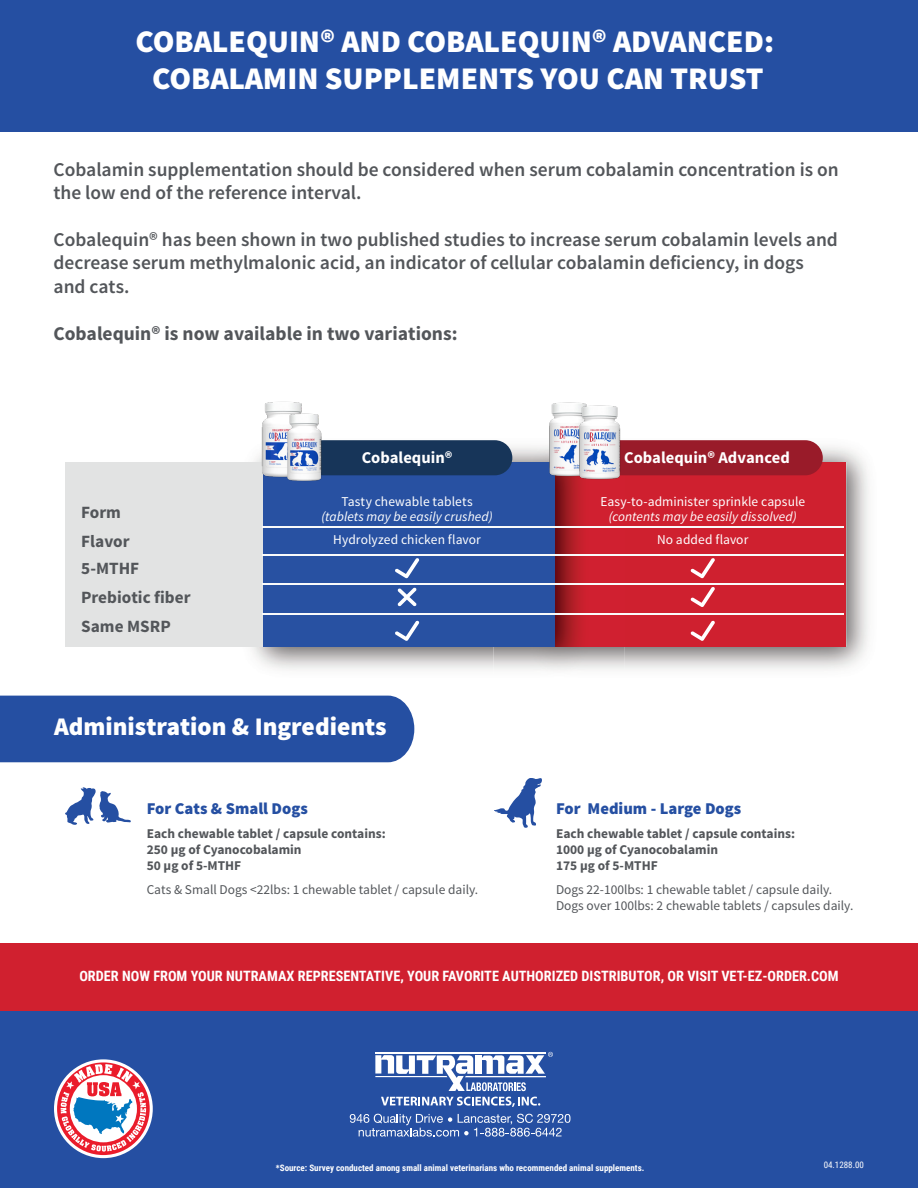
<style>
.page{position:relative;width:918px;height:1188px;background:#fff}
.page>*{position:absolute;margin:0;border:0;box-sizing:border-box;transform-origin:0 0}
.t1{font:31.5px/37.8px "Source Sans Variable";color:#fff;text-align:center}
.t2{font:900 25.35px "Source Sans Pro";color:#fff}
.t3{font:600 19.5px/23.4px "Source Sans Pro";color:#53565a}
.t4{font:700 19.5px "Source Sans Pro";color:#53565a}
.t5{font:700 17.25px "Source Sans Pro";color:#53565a}
.t6{font:900 16.5px "Source Sans Pro";color:#254fa2}
.t7{font:700 16.5px "Source Sans Pro";color:#fff}
.t8{font:700 14.25px "Roboto Condensed";color:#fff}
.t9{font:italic 13.5px/15px "Source Sans Pro";letter-spacing:.005em;color:#fff;text-align:center}
.t10{font:13.5px "Source Sans Pro";letter-spacing:.005em;color:#fff}
.t11{font:13.35px/16px "Source Sans Pro";color:#53565a}
.t12{font:700 13.35px/16px "Source Sans Pro";color:#53565a}
.t13{font:700 9px "Roboto Condensed";color:#fff}
.t14{font:9px "Roboto Condensed";color:#fff}
.s1{font-style:normal}
.s2{font-family:"Acumin Variable Concept";font-weight:400}
</style>
<div class="page">
<img style="left:206px;top:440px;width:663px;height:256px">
<div style="left:555px;top:462px;width:291px;height:185px;background:#cf202f"></div>
<img style="left:494px;top:440px;width:130px;height:256px">
<img style="left:555px;top:475px;width:69px;height:172px">
<div style="left:263px;top:462px;width:292px;height:185px;background:#2851a2"></div>
<div style="left:65px;top:462px;width:198px;height:185px;background:#e2e3e3"></div>
<div style="left:306px;top:440px;width:206px;height:35px;background:#173559;border-radius:18px"></div>
<div style="left:578px;top:440px;width:245px;height:35px;background:#991b29;border-radius:18px"></div>
<hr style="left:263px;top:526px;width:581px;height:1px;background:#f9fafa">
<hr style="left:263px;top:554px;width:581px;height:2px;background:#f9fafa">
<hr style="left:263px;top:584px;width:581px;height:1px;background:#f9fafa">
<hr style="left:263px;top:613px;width:581px;height:1px;background:#f9fafa">
<div style="left:0;top:0;width:918px;height:132px;background:#254fa2"></div>
<div style="left:0;top:1010px;width:918px;height:178px;background:#254fa2"></div>
<div style="left:0;top:943px;width:918px;height:67px;background:#d0202f"></div>
<svg style="left:350px;top:1114px;width:220px;height:23px"></svg>
<svg style="left:381px;top:1097px;width:159px;height:10px"></svg>
<svg style="left:375px;top:1052px;width:178px;height:39px"></svg>
<svg style="left:54px;top:1059px;width:99px;height:99px"></svg>
<svg style="left:57px;top:1062px;width:93px;height:93px"></svg>
<svg style="left:61px;top:1064px;width:85px;height:88px;background:#bb92aa"></svg>
<svg style="left:494px;top:778px;width:48px;height:50px"></svg>
<svg style="left:65px;top:787px;width:66px;height:38px"></svg>
<div style="left:0;top:696px;width:414px;height:66px;background:#254fa2"></div>
<svg style="left:395px;top:558px;width:24px;height:20px"></svg>
<svg style="left:398px;top:588px;width:19px;height:18px"></svg>
<svg style="left:690px;top:558px;width:25px;height:20px"></svg>
<svg style="left:690px;top:587px;width:25px;height:20px"></svg>
<svg style="left:690px;top:621px;width:25px;height:20px"></svg>
<img style="left:258px;top:401px;width:44px;height:76px">
<img style="left:286px;top:412px;width:37px;height:69px">
<img style="left:548px;top:402px;width:38px;height:76px">
<img style="left:576px;top:404px;width:47px;height:77px">
<svg style="left:395px;top:621px;width:24px;height:20px"></svg>
<p class="t1" style="left:135px;top:23px;width:640px">COBALEQUIN® AND COBALEQUIN® ADVANCED:<br>COBALAMIN SUPPLEMENTS YOU CAN TRUST</p>
<p class="t3" style="left:54px;top:158px;width:787px">Cobalamin supplementation should be considered when serum cobalamin concentration is on the low end of the reference interval.</p>
<p class="t3" style="left:54px;top:228px;width:786px">Cobalequin® has been shown in two published studies to increase serum cobalamin levels and decrease serum methylmalonic acid, an indicator of cellular cobalamin deficiency, in dogs and cats.</p>
<p class="t4" style="left:54px;top:321px;width:406px">Cobalequin® is now available in two variations:</p>
<p class="t5" style="left:81px;top:501px;width:41px">Form</p>
<p class="t5" style="left:81px;top:530px;width:50px">Flavor</p>
<p class="t5" style="left:81px;top:558px;width:59px">5-MTHF</p>
<p class="t5" style="left:81px;top:586px;width:111px">Prebiotic fiber</p>
<p class="t5" style="left:81px;top:616px;width:91px">Same MSRP</p>
<p class="t7" style="left:362px;top:447px;width:92px">Cobalequin®</p>
<p class="t9" style="left:322px;top:494px;width:173px"><span class="s1">Tasty chewable tablets </span>(tablets may be easily crushed)</p>
<p class="t10" style="left:600px;top:493px;width:206px">Easy-to-administer sprinkle capsule</p>
<p class="t7" style="left:624px;top:447px;width:167px">Cobalequin® Advanced</p>
<p class="t9" style="left:609px;top:509px;width:189px">(contents may be easily dissolved)</p>
<p class="t10" style="left:333px;top:531px;width:149px">Hydrolyzed chicken flavor</p>
<p class="t10" style="left:657px;top:531px;width:93px">No added flavor</p>
<p class="t2" style="left:54px;top:710px;width:334px">Administration &amp; Ingredients</p>
<p class="t6" style="left:147px;top:797px;width:163px">For Cats &amp; Small Dogs</p>
<p class="t12" style="left:147px;top:826px;width:241px">Each chewable tablet / capsule contains:<br>250 µg of Cyanocobalamin<br>50 µg of 5-MTHF</p>
<p class="t11" style="left:147px;top:882px;width:333px">Cats &amp; Small Dogs &lt;22lbs: 1 chewable tablet / capsule daily.</p>
<p class="t6" style="left:556px;top:797px;width:187px">For Medium - Large Dogs</p>
<p class="t12" style="left:556px;top:826px;width:241px">Each chewable tablet / capsule contains:<br>1000 µg of Cyanocobalamin<br>175 µg of 5-MTHF</p>
<p class="t11" style="left:556px;top:882px;width:299px">Dogs 22-100lbs: 1 chewable tablet / capsule daily.<br>Dogs over 100lbs: 2 chewable tablets / capsules daily.</p>
<p class="t8" style="left:79px;top:966px;width:761px">ORDER NOW FROM YOUR NUTRAMAX REPRESENTATIVE, YOUR FAVORITE AUTHORIZED DISTRIBUTOR, OR VISIT VET-EZ-ORDER.COM</p>
<p class="t13" style="left:276px;top:1161px;width:370px"><span class="s2">*</span>Source: Survey conducted among small animal veterinarians who recommended animal supplements.</p>
<p class="t14" style="left:824px;top:1159px;width:42px">04.1288.00</p>
</div>
